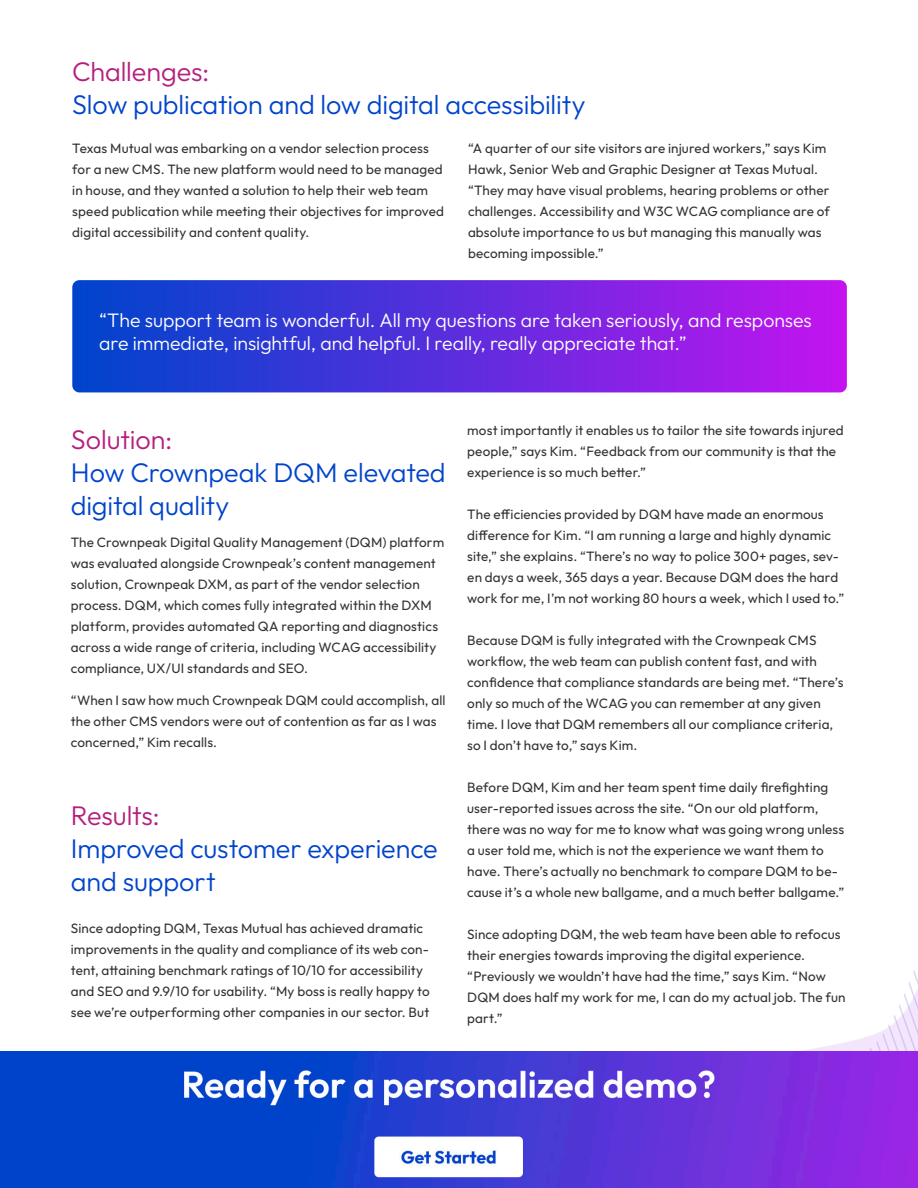
<style>
.page{position:relative;width:918px;height:1188px;background:#fff}
.page>*{position:absolute;margin:0;border:0;box-sizing:border-box;transform-origin:0 0}
.Sidebar_headline{font:100 27px/33px "Outfit";letter-spacing:-.005em;color:#04c}
.t1{font:100 19.5px/23.4px "Outfit";letter-spacing:-.005em;color:#fff}
.Sidebar_headline-2{font:100 13.5px/21px "Outfit";letter-spacing:.01em;color:#333}
.s1{color:#b51f7d}
</style>
<div class="page">
<img style="left:656px;top:970px;width:262px;height:82px">
<img style="left:0;top:1052px;width:918px;height:136px">
<svg style="left:72px;top:280px;width:775px;height:112px;background:#5e2ddd"></svg>
<p class="Sidebar_headline" style="left:72px;top:55px;width:515px"><span class="s1">Challenges:<br></span>Slow publication and low digital accessibility</p>
<p class="Sidebar_headline-2" style="left:72px;top:138px;width:373px">Texas Mutual was embarking on a vendor selection process for a new CMS. The new platform would need to be managed in house, and they wanted a solution to help their web team speed publication while meeting their objectives for improved digital accessibility and content quality.</p>
<p class="Sidebar_headline-2" style="left:468px;top:138px;width:363px">“A quarter of our site visitors are injured workers,” says Kim Hawk, Senior Web and Graphic Designer at Texas Mutual. “They may have visual problems, hearing problems or other challenges. Accessibility and W3C WCAG compliance are of absolute importance to us but managing this manually was becoming impossible.”</p>
<p class="t1" style="left:99px;top:308px;width:714px">“The support team is wonderful. All my questions are taken seriously, and responses are immediate, insightful, and helpful. I really, really appreciate that.”</p>
<p class="Sidebar_headline" style="left:71px;top:423px;width:376px"><span class="s1">Solution:<br></span>How Crownpeak DQM elevated digital quality</p>
<p class="Sidebar_headline-2" style="left:71px;top:531px;width:375px">The Crownpeak Digital Quality Management (DQM) platform was evaluated alongside Crownpeak’s content management solution, Crownpeak DXM, as part of the vendor selection process. DQM, which comes fully integrated within the DXM platform, provides automated QA reporting and diagnostics across a wide range of criteria, including WCAG accessibility compliance, UX/UI standards and SEO.</p>
<p class="Sidebar_headline-2" style="left:71px;top:689px;width:376px">“When I saw how much Crownpeak DQM could accomplish, all the other CMS vendors were out of contention as far as I was concerned,” Kim recalls.</p>
<p class="Sidebar_headline" style="left:71px;top:798px;width:368px"><span class="s1">Results:<br></span>Improved customer experience and support</p>
<p class="Sidebar_headline-2" style="left:71px;top:917px;width:361px">Since adopting DQM, Texas Mutual has achieved dramatic improvements in the quality and compliance of its web con&shy;tent, attaining benchmark ratings of 10/10 for accessibility and SEO and 9.9/10 for usability. “My boss is really happy to see we’re outperforming other companies in our sector. But</p>
<p class="Sidebar_headline-2" style="left:467px;top:420px;width:378px">most importantly it enables us to tailor the site towards injured people,” says Kim. “Feedback from our community is that the experience is so much better.”</p>
<p class="Sidebar_headline-2" style="left:467px;top:504px;width:379px">The efficiencies provided by DQM have made an enormous difference for Kim. “I am running a large and highly dynamic site,” she explains. “There’s no way to police 300+ pages, sev&shy;en days a week, 365 days a year. Because DQM does the hard work for me, I’m not working 80 hours a week, which I used to.”</p>
<p class="Sidebar_headline-2" style="left:467px;top:630px;width:378px">Because DQM is fully integrated with the Crownpeak CMS workflow, the web team can publish content fast, and with confidence that compliance standards are being met. “There’s only so much of the WCAG you can remember at any given time. I love that DQM remembers all our compliance criteria, so I don’t have to,” says Kim.</p>
<p class="Sidebar_headline-2" style="left:467px;top:777px;width:379px">Before DQM, Kim and her team spent time daily firefighting user-reported issues across the site. “On our old platform, there was no way for me to know what was going wrong unless a user told me, which is not the experience we want them to have. There’s actually no benchmark to compare DQM to be&shy;cause it’s a whole new ballgame, and a much better ballgame.”</p>
<p class="Sidebar_headline-2" style="left:467px;top:924px;width:380px">Since adopting DQM, the web team have been able to refocus their energies towards improving the digital experience. “Previously we wouldn’t have had the time,” says Kim. “Now DQM does half my work for me, I can do my actual job. The fun part.”</p>
</div>
